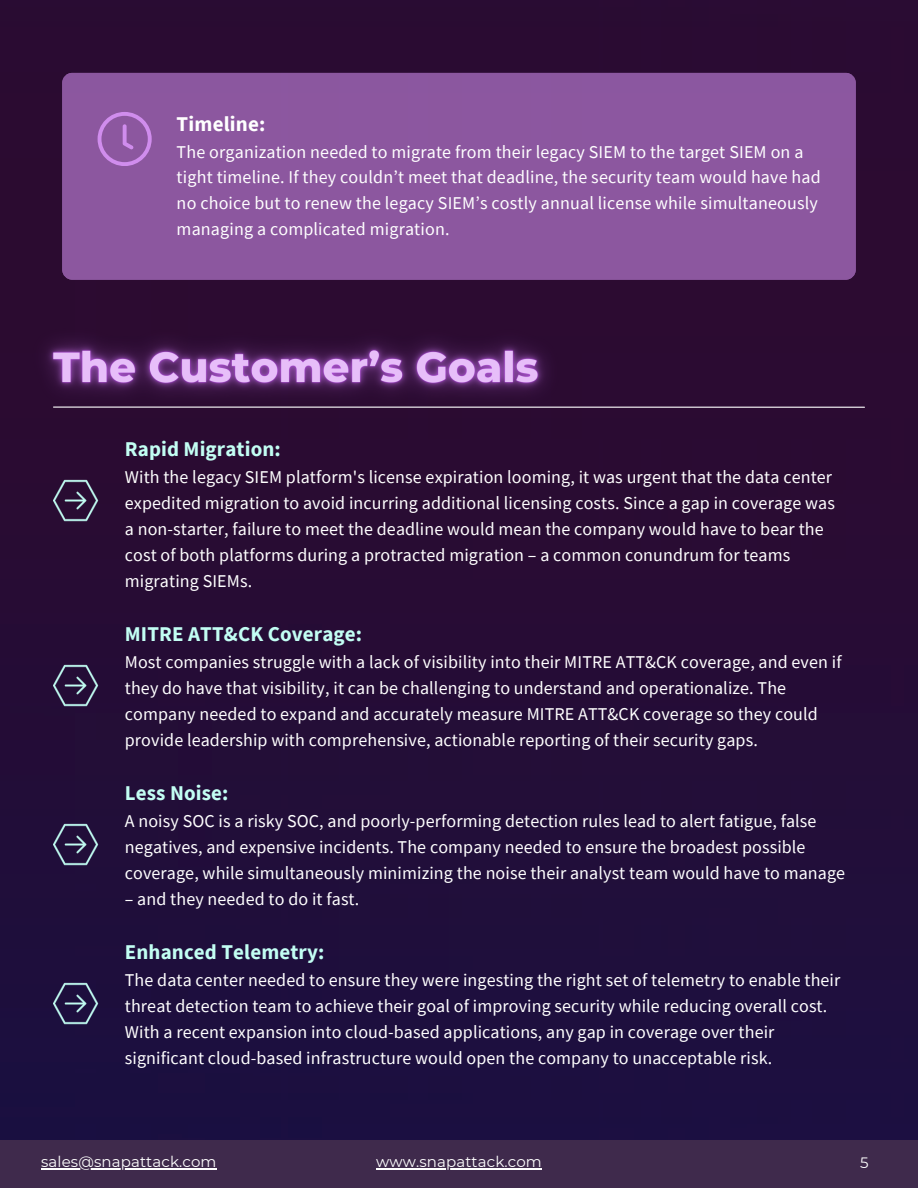
<style>
.page{position:relative;width:918px;height:1188px;background:#fff}
.page>*{position:absolute;margin:0;border:0;box-sizing:border-box;transform-origin:0 0}
.t1{font:700 21px "Source Sans Pro";letter-spacing:.005em;color:#c2fef3}
.t2{font:700 21px "Source Sans Pro";letter-spacing:.01em;color:#fff}
.t3{font:18px/25.8px "Source Sans Pro";letter-spacing:.005em;color:#fff}
.t4{font:15px "Montserrat";letter-spacing:.01em;color:#fff}
</style>
<div class="page">
<img style="left:0;top:0;width:918px;height:1141px">
<div style="left:0;top:1141px;width:918px;height:47px;background:#3f2a4c"></div>
<div style="left:62px;top:73px;width:793px;height:207px;background:#8c579f"></div>
<svg style="left:98px;top:112px;width:54px;height:54px;background:#9c64b2"></svg>
<hr style="left:376px;top:1169px;width:166px;height:1px;background:#fff">
<hr style="left:41px;top:1169px;width:176px;height:1px;background:#fff">
<img style="left:9px;top:298px;width:573px;height:139px">
<hr style="left:54px;top:407px;width:810px;height:1px;background:#fff">
<img style="left:53px;top:823px;width:46px;height:46px">
<img style="left:53px;top:982px;width:46px;height:46px">
<img style="left:53px;top:479px;width:46px;height:46px">
<img style="left:53px;top:664px;width:46px;height:46px">
<p class="t2" style="left:177px;top:110px;width:90px">Timeline:</p>
<p class="t3" style="left:177px;top:138px;width:646px">The organization needed to migrate from their legacy SIEM to the target SIEM on a tight timeline. If they couldn’t meet that deadline, the security team would have had no choice but to renew the legacy SIEM’s costly annual license while simultaneously managing a complicated migration.</p>
<p class="t1" style="left:125px;top:436px;width:158px">Rapid Migration:</p>
<p class="t3" style="left:125px;top:464px;width:712px">With the legacy SIEM platform's license expiration looming, it was urgent that the data center expedited migration to avoid incurring additional licensing costs. Since a gap in coverage was</p>
<p class="t3" style="left:125px;top:516px;width:700px">a non-starter, failure to meet the deadline would mean the company would have to bear the cost of both platforms during a protracted migration – a common conundrum for teams migrating SIEMs.</p>
<p class="t1" style="left:125px;top:620px;width:239px">MITRE ATT&amp;CK Coverage:</p>
<p class="t3" style="left:125px;top:649px;width:718px">Most companies struggle with a lack of visibility into their MITRE ATT&amp;CK coverage, and even if they do have that visibility, it can be challenging to understand and operationalize. The company needed to expand and accurately measure MITRE ATT&amp;CK coverage so they could provide leadership with comprehensive, actionable reporting of their security gaps.</p>
<p class="t1" style="left:125px;top:779px;width:105px">Less Noise:</p>
<p class="t3" style="left:125px;top:808px;width:722px">A noisy SOC is a risky SOC, and poorly-performing detection rules lead to alert fatigue, false negatives, and expensive incidents. The company needed to ensure the broadest possible coverage, while simultaneously minimizing the noise their analyst team would have to manage</p>
<p class="t3" style="left:125px;top:885px;width:236px">– and they needed to do it fast.</p>
<p class="t1" style="left:125px;top:938px;width:201px">Enhanced Telemetry:</p>
<p class="t3" style="left:125px;top:967px;width:717px">The data center needed to ensure they were ingesting the right set of telemetry to enable their threat detection team to achieve their goal of improving security while reducing overall cost.<br>With a recent expansion into cloud-based applications, any gap in coverage over their significant cloud-based infrastructure would open the company to unacceptable risk.</p>
<p class="t4" style="left:41px;top:1153px;width:177px">sales@snapattack.com</p>
<p class="t4" style="left:376px;top:1153px;width:167px">www.snapattack.com</p>
<p class="t4" style="left:860px;top:1153px;width:10px">5</p>
</div>
